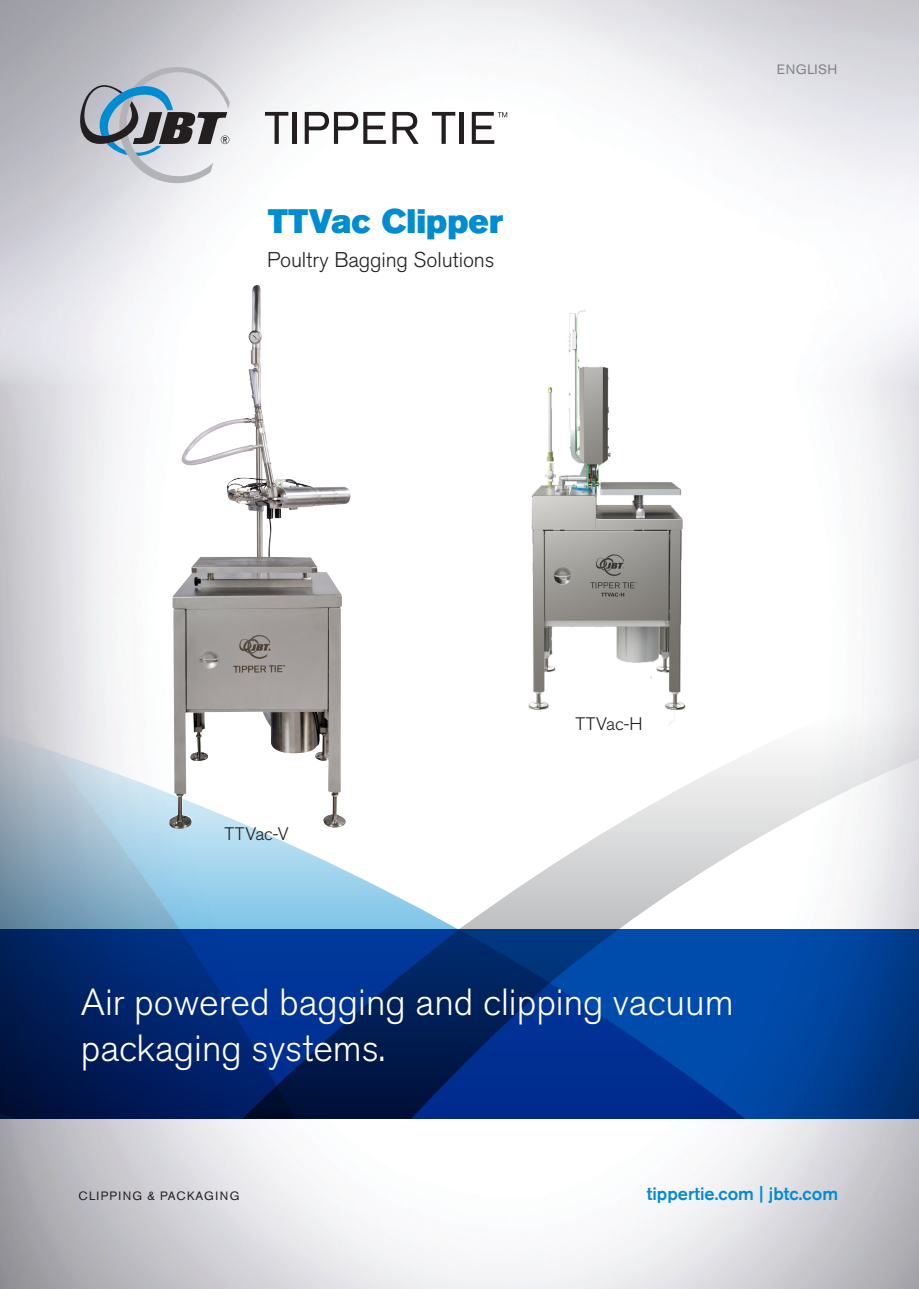
<style>
.page{position:relative;width:919px;height:1289px;background:#fff}
.page>*{position:absolute;margin:0;border:0;box-sizing:border-box;transform-origin:0 0}
.Cover_Headline_copy{font:300 37.5px/46.5px "Akzidenz Grotesk Pro";color:#fff}
.Product_Name{font:33.6px "Akzidenz Grotesk Pro Super";color:#008cd2}
.Eveything_else{font:300 21.15px "Akzidenz Grotesk Pro";letter-spacing:-.005em;color:#231f20}
.t1{font:500 18px "Akzidenz Grotesk Pro";color:#008cd2}
.Eveything_else-2{font:300 18px "Akzidenz Grotesk Pro";letter-spacing:.015em;color:#231f20}
.t2{font:13.5px "Akzidenz Grotesk Pro";letter-spacing:.03em;color:#808285}
.t3{font:12px "Akzidenz Grotesk Pro";letter-spacing:.11em;color:#231f20}
</style>
<div class="page">
<img style="left:0;top:0;width:918px;height:1288px">
<svg style="left:0;top:618px;width:465px;height:35px"></svg>
<svg style="left:0;top:653px;width:918px;height:276px"></svg>
<svg style="left:0;top:929px;width:918px;height:189px;background:#00307f"></svg>
<svg style="left:80px;top:67px;width:150px;height:116px;background:#abb3bb"></svg>
<svg style="left:265px;top:112px;width:23px;height:32px"></svg>
<hr style="left:292px;top:112px;width:4px;height:32px;background:#231f20">
<svg style="left:305px;top:112px;width:81px;height:32px"></svg>
<svg style="left:392px;top:112px;width:26px;height:32px"></svg>
<svg style="left:432px;top:112px;width:23px;height:32px"></svg>
<hr style="left:459px;top:112px;width:4px;height:32px;background:#231f20">
<svg style="left:472px;top:112px;width:35px;height:32px"></svg>
<img style="left:169px;top:290px;width:178px;height:539px">
<img style="left:528px;top:310px;width:157px;height:415px">
<p class="Product_Name" style="left:268px;top:199px;width:236px">TTVac Clipper</p>
<p class="Eveything_else" style="left:267px;top:246px;width:229px">Poultry Bagging Solutions</p>
<p class="t2" style="left:776px;top:60px;width:62px">ENGLISH</p>
<p class="Eveything_else-2" style="left:224px;top:822px;width:66px">TTVac-V</p>
<p class="Eveything_else-2" style="left:575px;top:712px;width:69px">TTVac-H</p>
<p class="Cover_Headline_copy" style="left:81px;top:978px;width:654px">Air powered bagging and clipping vacuum packaging systems.</p>
<p class="t3" style="left:79px;top:1187px;width:162px">CLIPPING &amp; PACKAGING</p>
<p class="t1" style="left:646px;top:1181px;width:193px">tippertie.com | jbtc.com</p>
</div>
